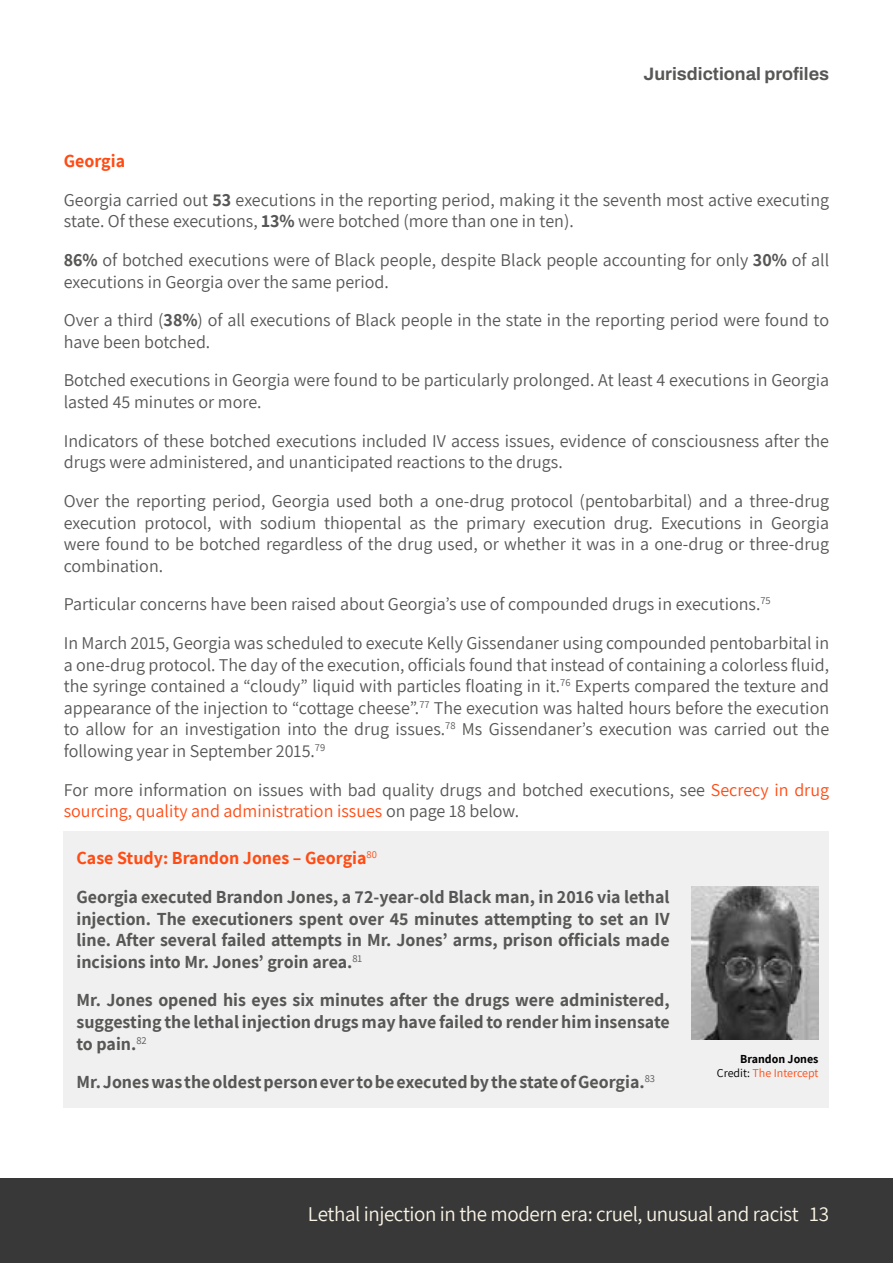
<style>
.page{position:relative;width:893px;height:1263px;background:#fff}
.page>*{position:absolute;margin:0;border:0;box-sizing:border-box;transform-origin:0 0}
.t1{font:21px "Assistant";letter-spacing:-.02em;color:#faf4e6}
.t2{font:18px/38.5px "Assistant";color:#575756}
.t3{font:700 18px/21.6px "Assistant";color:#575756;text-align:justify}
.t4{font:700 18px "Archivo";color:#575756}
.t5{font:700 12px/14.4px "Assistant";color:#000;text-align:right}
.s1{font-weight:700;color:#ff4c14}
.s2{font-weight:700}
.s3{color:#ff4c14}
.s4{font-weight:400}
.s5{font-weight:400;color:#ff4c14}
</style>
<div class="page">
<div style="left:0;top:1178px;width:893px;height:85px;background:#383838"></div>
<div style="left:64px;top:831px;width:765px;height:277px;background:#f0f0f0"></div>
<img style="left:691px;top:887px;width:128px;height:153px">
<p class="t4" style="left:644px;top:60px;width:187px">Jurisdictional profiles</p>
<p class="t2" style="left:64px;top:141px;width:767px"><span class="s1">Georgia<br></span>Georgia carried out <span class="s2">53</span> executions in the reporting period, making it the seventh most active executing</p>
<p class="t2" style="left:64px;top:201px;width:767px">state. Of these executions, <span class="s2">13%</span> were botched (more than one in ten).<br><span class="s2">86%</span> of botched executions were of Black people, despite Black people accounting for only <span class="s2">30%</span> of all</p>
<p class="t2" style="left:64px;top:261px;width:767px">executions in Georgia over the same period.<br>Over a third (<span class="s2">38%</span>) of all executions of Black people in the state in the reporting period were found to</p>
<p class="t2" style="left:64px;top:322px;width:767px">have been botched.<br>Botched executions in Georgia were found to be particularly prolonged. At least 4 executions in Georgia</p>
<p class="t2" style="left:64px;top:382px;width:767px">lasted 45 minutes or more.<br>Indicators of these botched executions included IV access issues, evidence of consciousness after the</p>
<p class="t2" style="left:64px;top:442px;width:767px">drugs were administered, and unanticipated reactions to the drugs.<br>Over the reporting period, Georgia used both a one-drug protocol (pentobarbital) and a three-drug</p>
<p class="t2" style="left:64px;top:511px;width:767px;line-height:21.6px;text-align:justify">execution protocol, with sodium thiopental as the primary execution drug. Executions in Georgia were found to be botched regardless of the drug used, or whether it was in a one-drug or three-drug combination.</p>
<p class="t2" style="left:64px;top:584px;width:767px">Particular concerns have been raised about Georgia’s use of compounded drugs in executions.<sup>75<br></sup>In March 2015, Georgia was scheduled to execute Kelly Gissendaner using compounded pentobarbital in</p>
<p class="t2" style="left:64px;top:653px;width:767px;line-height:21.6px;text-align:justify">a one-drug protocol. The day of the execution, officials found that instead of containing a colorless fluid, the syringe contained a “cloudy” liquid with particles floating in it.<sup>76</sup> Experts compared the texture and appearance of the injection to “cottage cheese”.<sup>77</sup> The execution was halted hours before the execution to allow for an investigation into the drug issues.<sup>78</sup> Ms Gissendaner’s execution was carried out the following year in September 2015.<sup>79</sup></p>
<p class="t2" style="left:64px;top:778px;width:767px;line-height:21.6px">For more information on issues with bad quality drugs and botched executions, see <span class="s3">Secrecy in drug sourcing, quality and administration issues</span> on page 18 below.</p>
<p class="t3" style="left:77px;top:838px;width:595px;line-height:38.5px"><span class="s3">Case Study: Brandon Jones – Georgia</span><sup>80<br></sup>Georgia executed Brandon Jones, a 72-year-old Black man, in 2016 via lethal</p>
<p class="t3" style="left:77px;top:907px;width:595px">injection. The executioners spent over 45 minutes attempting to set an IV line. After several failed attempts in Mr. Jones’ arms, prison officials made incisions into Mr. Jones’ groin area.<sup>81</sup></p>
<p class="t3" style="left:77px;top:989px;width:595px">Mr. Jones opened his eyes six minutes after the drugs were administered, suggesting the lethal injection drugs may have failed to render him insensate to pain.<sup>82</sup></p>
<p class="t3" style="left:77px;top:1071px;width:580px">Mr. Jones was the oldest person ever to be executed by the state of Georgia.<sup>83</sup></p>
<p class="t5" style="left:717px;top:1051px;width:103px">Brandon Jones<br><span class="s4">Credit:</span> <span class="s5">The Intercept</span></p>
<p class="t1" style="left:308px;top:1199px;width:523px">Lethal injection in the modern era: cruel, unusual and racist 13</p>
</div>
